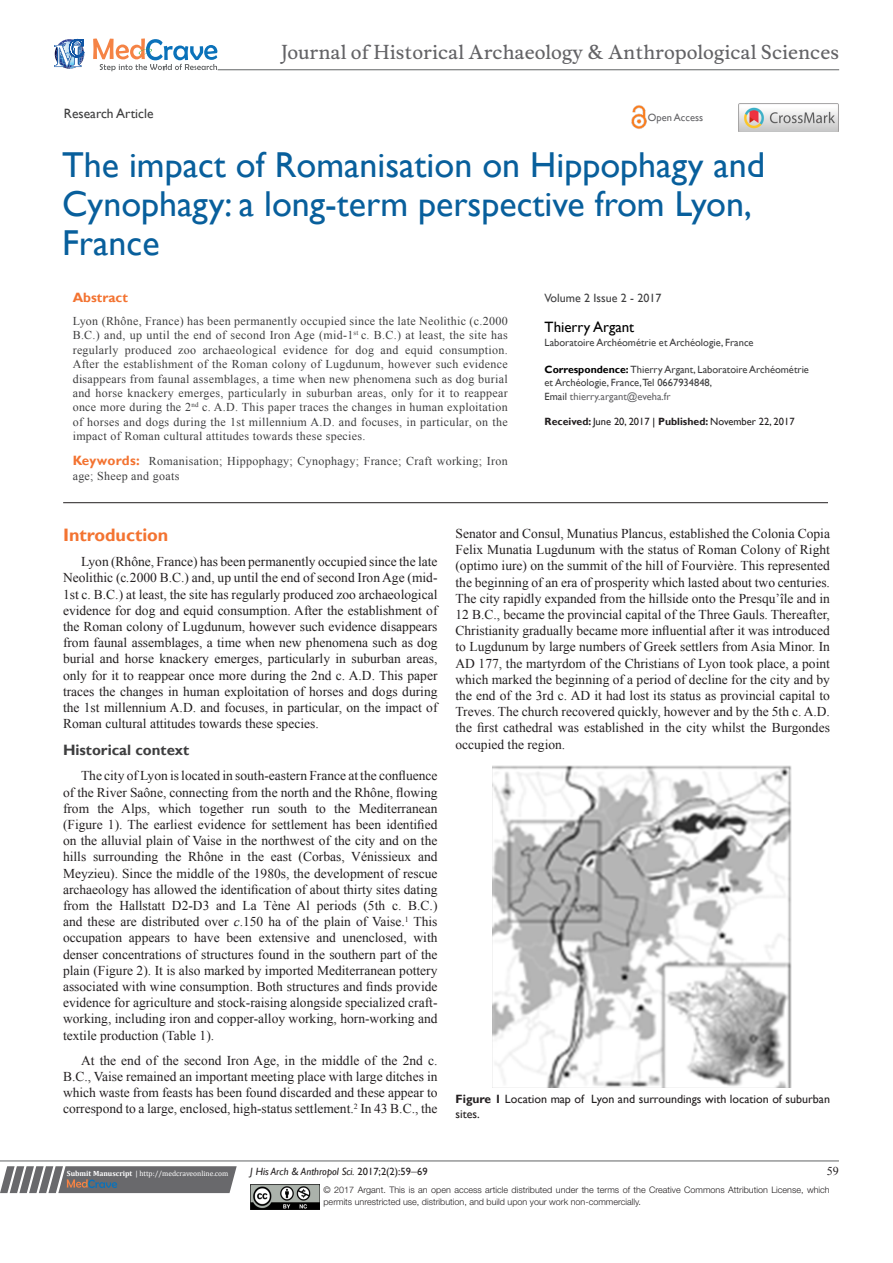
<style>
.page{position:relative;width:893px;height:1263px;background:#fff}
.page>*{position:absolute;margin:0;border:0;box-sizing:border-box;transform-origin:0 0}
.t1{font:36px/39px "Gill Sans";color:#085f9c}
.t2{font:18.6px "Musee";color:#636366}
.t3{font:700 18px "Gill Sans";color:#f37331}
.t4{font:700 15px "Gill Sans";color:#3e3e3f}
.t5{font:15px "Gill Sans";color:#000}
.t6{font:13.5px/16.2px "Times New Roman";color:#231f20;text-align:justify}
.t7{font:13.5px "Gill Sans";color:#3e3e3f}
.t8{font:700 13.5px "Gill Sans";color:#f37331}
.t9{font:12px/14.4px "Times New Roman";letter-spacing:.025em;color:#3e3e3f;text-align:justify}
.Bibliography_1{font:12px/14.4px "Gill Sans";color:#231f20}
.t10{font:12px "Gill Sans";color:#3e3e3f}
.t11{font:12px "Times New Roman";color:#231f20}
.t12{font:10.5px/13.5px "Gill Sans";color:#3e3e3f}
.t13{font:10.5px "Gill Sans";color:#231f20}
.t14{font:10.5px "Gill Sans";color:#636366}
.t15{font:italic 10.5px "Gill Sans";color:#231f20}
.t16{font:300 9px/12px "Helvetica Neue LT Std";color:#231f20}
.t17{font:7.5px "Cambria";color:#fff}
.s1{font-weight:700;color:#000}
.s2{color:#3e3e3f}
.s3{font-weight:700}
.s4{color:#000}
.s5{font-family:"Gill Sans";font-weight:700;font-size:13.5px;color:#f37331}
.s6{font-style:italic}
.s7{font-style:normal}
.s8{font-family:"Times New Roman";font-style:normal;font-size:12px}
</style>
<div class="page">
<svg style="left:0;top:1166px;width:237px;height:27px;background:#78787a"></svg>
<hr style="left:0;top:1161px;width:839px;height:1px;background:#626465">
<img style="left:250px;top:1185px;width:69px;height:24px">
<svg style="left:54px;top:39px;width:30px;height:30px"></svg>
<svg style="left:93px;top:38px;width:124px;height:33px"></svg>
<hr style="left:218px;top:70px;width:621px;height:1px;background:#626465">
<img style="left:631px;top:105px;width:16px;height:24px">
<img style="left:739px;top:104px;width:99px;height:28px">
<hr style="left:63px;top:502px;width:765px;height:1px;background:#231f20">
<img style="left:492px;top:765px;width:300px;height:323px">
<p class="t7" style="left:64px;top:105px;width:91px">Research Article</p>
<p class="t2" style="left:281px;top:41px;width:559px">Journal of Historical Archaeology &amp; Anthropological Sciences</p>
<p class="t14" style="left:648px;top:112px;width:57px">Open Access</p>
<p class="t1" style="left:62px;top:146px;width:705px">The impact of Romanisation on Hippophagy and<br>Cynophagy: a long-term perspective from Lyon,<br>France</p>
<p class="t10" style="left:545px;top:291px;width:118px">Volume 2 Issue 2 - 2017</p>
<p class="t5" style="left:545px;top:318px;width:91px">Thierry Argant</p>
<p class="t12" style="left:545px;top:336px;width:211px">Laboratoire Archéométrie et Archéologie, France</p>
<p class="t12" style="left:545px;top:363px;width:266px"><span class="s1">Correspondence:</span> Thierry Argant, Laboratoire Archéométrie et Archéologie, France,Tel 0667934848,</p>
<p class="t14" style="left:545px;top:390px;width:128px"><span class="s2">Email</span> thierry.argant@eveha.fr</p>
<p class="t13" style="left:545px;top:415px;width:252px"><span class="s3">Received:</span> June 20, 2017 <span class="s4">|</span> <span class="s3">Published:</span> November 22, 2017</p>
<p class="t8" style="left:73px;top:289px;width:57px">Abstract</p>
<p class="t9" style="left:73px;top:314px;width:437px">Lyon (Rhône, France) has been permanently occupied since the late Neolithic (c.2000<br>B.C.) and, up until the end of second Iron Age (mid-1<sup>st</sup> c. B.C.) at least, the site has regularly produced zoo archaeological evidence for dog and equid consumption.<br>After the establishment of the Roman colony of Lugdunum, however such evidence disappears from faunal assemblages, a time when new phenomena such as dog burial and horse knackery emerges, particularly in suburban areas, only for it to reappear once more during the 2<sup>nd</sup> c. A.D. This paper traces the changes in human exploitation of horses and dogs during the 1st millennium A.D. and focuses, in particular, on the impact of Roman cultural attitudes towards these species.</p>
<p class="t9" style="left:73px;top:454px;width:437px"><span class="s5">Keywords:</span> Romanisation; Hippophagy; Cynophagy; France; Craft working; Iron age; Sheep and goats</p>
<p class="t3" style="left:63px;top:524px;width:107px">Introduction</p>
<p class="t6" style="left:63px;top:553px;width:376px;text-indent:18px">Lyon (Rhône, France) has been permanently occupied since the late Neolithic (c<span class="s6">.</span>2000 B.C.) and, up until the end of second Iron Age (mid-1st c. B.C.) at least, the site has regularly produced zoo archaeological evidence for dog and equid consumption. After the establishment of the Roman colony of Lugdunum, however such evidence disappears from faunal assemblages, a time when new phenomena such as dog burial and horse knackery emerges, particularly in suburban areas, only for it to reappear once more during the 2nd c. A.D. This paper traces the changes in human exploitation of horses and dogs during the 1st millennium A.D. and focuses, in particular, on the impact of Roman cultural attitudes towards these species.</p>
<p class="t4" style="left:63px;top:741px;width:128px">Historical context</p>
<p class="t6" style="left:63px;top:768px;width:376px;text-indent:18px">The city of Lyon is located in south-eastern France at the confluence of the River Saône, connecting from the north and the Rhône, flowing from the Alps, which together run south to the Mediterranean (Figure 1). The earliest evidence for settlement has been identified on the alluvial plain of Vaise in the northwest of the city and on the hills surrounding the Rhône in the east (Corbas, Vénissieux and Meyzieu). Since the middle of the 1980s, the development of rescue archaeology has allowed the identification of about thirty sites dating from the Hallstatt D2-D3 and La Tène Al periods (5th c. B.C.) and these are distributed over <span class="s6">c</span>.150 ha of the plain of Vaise.<sup>1</sup> This occupation appears to have been extensive and unenclosed, with denser concentrations of structures found in the southern part of the plain (Figure 2). It is also marked by imported Mediterranean pottery associated with wine consumption. Both structures and finds provide evidence for agriculture and stock-raising alongside specialized craft&shy;working, including iron and copper-alloy working, horn-working and textile production (Table 1).</p>
<p class="t6" style="left:63px;top:1052px;width:376px;text-indent:18px">At the end of the second Iron Age, in the middle of the 2nd c.<br>B.C., Vaise remained an important meeting place with large ditches in which waste from feasts has been found discarded and these appear to correspond to a large, enclosed, high-status settlement.<sup>2</sup> In 43 B.C., the</p>
<p class="t6" style="left:455px;top:525px;width:376px">Senator and Consul, Munatius Plancus, established the Colonia Copia Felix Munatia Lugdunum with the status of Roman Colony of Right (optimo iure) on the summit of the hill of Fourvière. This represented the beginning of an era of prosperity which lasted about two centuries.<br>The city rapidly expanded from the hillside onto the Presqu’île and in 12 B.C., became the provincial capital of the Three Gauls. Thereafter, Christianity gradually became more influential after it was introduced to Lugdunum by large numbers of Greek settlers from Asia Minor. In AD 177, the martyrdom of the Christians of Lyon took place, a point which marked the beginning of a period of decline for the city and by the end of the 3rd c. AD it had lost its status as provincial capital to Treves. The church recovered quickly, however and by the 5th c. A.D. the first cathedral was established in the city whilst the Burgondes occupied the region.</p>
<p class="Bibliography_1" style="left:455px;top:1092px;width:376px"><span class="s3">Figure 1</span> Location map of Lyon and surroundings with location of suburban sites.</p>
<p class="t17" style="left:67px;top:1169px;width:163px"><span class="s3">Submit Manuscript</span> | http://medcraveonline.com</p>
<p class="t15" style="left:250px;top:1165px;width:179px">J His Arch &amp; Anthropol Sci. <span class="s7">2017;2(2):59</span><span class="s8">‒</span><span class="s7">69</span></p>
<p class="t11" style="left:827px;top:1163px;width:13px">59</p>
<p class="t16" style="left:323px;top:1183px;width:508px">© 2017 Argant. This is an open access article distributed under the terms of the Creative Commons Attribution License, which permits unrestricted use, distribution, and build upon your work non-commercially.</p>
</div>
